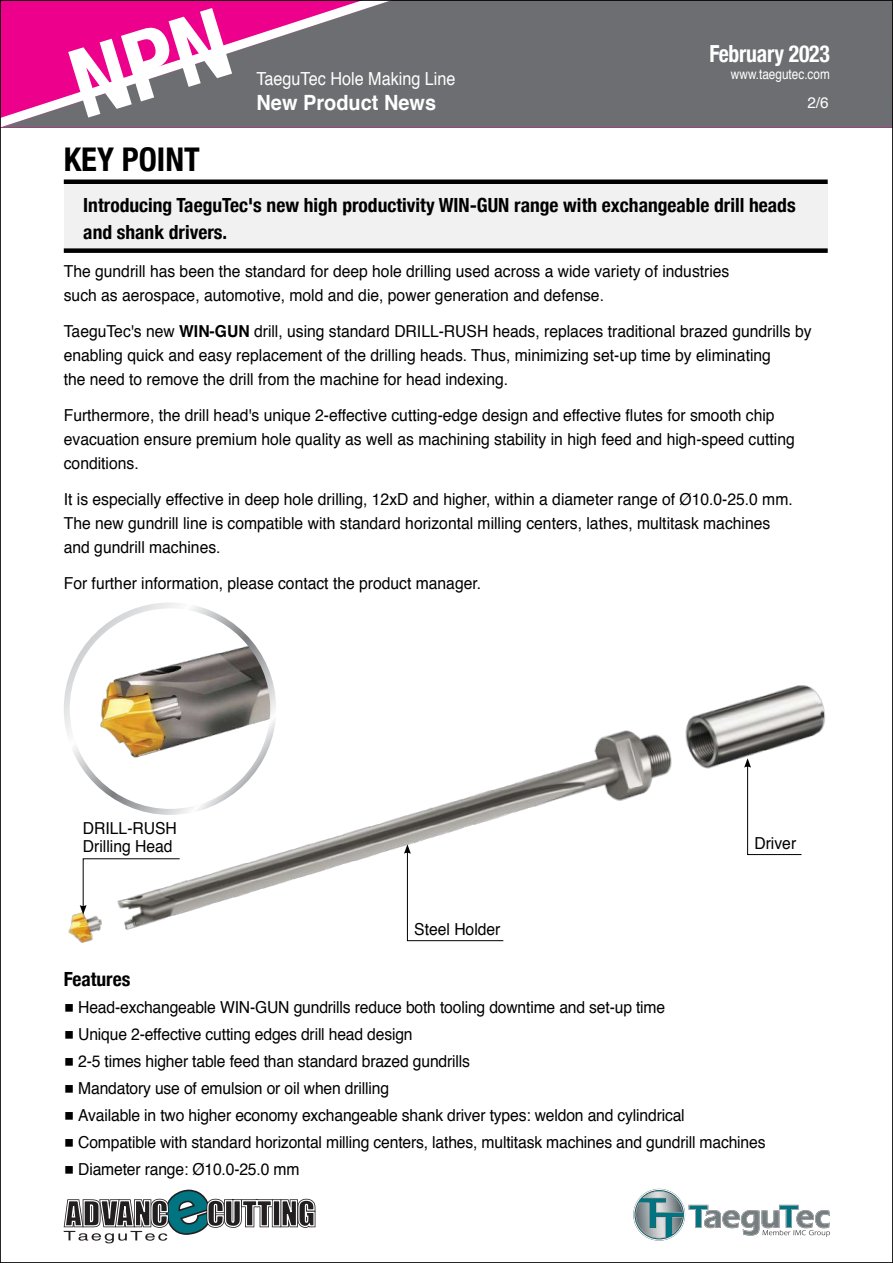
<style>
.page{position:relative;width:893px;height:1263px;background:#fff}
.page>*{position:absolute;margin:0;border:0;box-sizing:border-box;transform-origin:0 0}
.t1{font:700 condensed 32.7px "Helvetica Neue";color:#000}
.t2{font:700 condensed 23.55px "Helvetica Neue";letter-spacing:-.01em;color:#fff;scale:.92 1}
.t3{font:700 21px "Helvetica";color:#fff;scale:.95 1}
.t4{font:700 condensed 19.5px/27px "Helvetica Neue";color:#000}
.t5{font:18px "Helvetica";color:#fff;scale:.9 1}
.t6{font:16.5px/24px "Helvetica";color:#000;scale:.95 1}
.t7{font:15.3px "Helvetica";color:#fff}
.t8{font:13.8px "Helvetica";color:#fff;scale:.85 1}
.s1{font-weight:700}
</style>
<div class="page">
<div style="left:423px;top:2px;width:468px;height:126px;background:#6d6e71"></div>
<svg style="left:2px;top:2px;width:421px;height:126px;background:#9b5481"></svg>
<svg style="left:63px;top:1189px;width:253px;height:55px"></svg>
<svg style="left:633px;top:1188px;width:197px;height:53px"></svg>
<div style="left:64px;top:182px;width:764px;height:69px;background:#f1f1f2"></div>
<div style="left:64px;top:179px;width:764px;height:5px;background:#000"></div>
<div style="left:64px;top:248px;width:764px;height:5px;background:#000"></div>
<img style="left:64px;top:620px;width:762px;height:323px">
<svg style="left:80px;top:858px;width:100px;height:56px"></svg>
<svg style="left:404px;top:844px;width:100px;height:97px"></svg>
<svg style="left:744px;top:758px;width:58px;height:97px"></svg>
<img style="left:67px;top:605px;width:206px;height:207px;border-radius:103px">
<div style="left:64px;top:602px;width:212px;height:213px;border:6px solid #fff;border-radius:50%"></div>
<svg style="left:68px;top:8px;width:164px;height:110px;background:#c13c8c"></svg>
<p class="t5" style="left:256px;top:65px;width:223px">TaeguTec Hole Making Line</p>
<p class="t3" style="left:256px;top:86px;width:191px">New Product News</p>
<h2 class="t2" style="left:709px;top:34px;width:132px">February 2023</h2>
<p class="t8" style="left:731px;top:64px;width:118px">www.taegutec.com</p>
<p class="t7" style="left:807px;top:91px;width:23px">2/6</p>
<h1 class="t1" style="left:64px;top:133px;width:137px">KEY POINT</h1>
<p class="t4" style="left:83px;top:190px;width:714px">Introducing TaeguTec's new high productivity WIN-GUN range with exchangeable drill heads and shank drivers.</p>
<p class="t6" style="left:64px;top:260px;width:702px">The gundrill has been the standard for deep hole drilling used across a wide variety of industries such as aerospace, automotive, mold and die, power generation and defense.</p>
<p class="t6" style="left:64px;top:320px;width:789px">TaeguTec's new <span class="s1">WIN-GUN</span> drill, using standard DRILL-RUSH heads, replaces traditional brazed gundrills by enabling quick and easy replacement of the drilling heads. Thus, minimizing set-up time by eliminating<br>the need to remove the drill from the machine for head indexing.</p>
<p class="t6" style="left:64px;top:404px;width:771px">Furthermore, the drill head's unique 2-effective cutting-edge design and effective flutes for smooth chip evacuation ensure premium hole quality as well as machining stability in high feed and high-speed cutting conditions.</p>
<p class="t6" style="left:64px;top:488px;width:769px">It is especially effective in deep hole drilling, 12xD and higher, within a diameter range of Ø10.0-25.0 mm.<br>The new gundrill line is compatible with standard horizontal milling centers, lathes, multitask machines and gundrill machines.</p>
<p class="t6" style="left:64px;top:572px;width:441px">For further information, please contact the product manager.</p>
<p class="t6" style="left:83px;top:819px;width:100px;line-height:18px">DRILL-RUSH<br>Drilling Head</p>
<p class="t6" style="left:414px;top:918px;width:92px">Steel Holder</p>
<p class="t6" style="left:754px;top:832px;width:45px">Driver</p>
<p class="t4" style="left:64px;top:964px;width:68px">Features</p>
<p class="t6" style="left:64px;top:996px;width:635px">○ Head-exchangeable WIN-GUN gundrills reduce both tooling downtime and set-up time</p>
<p class="t6" style="left:64px;top:1023px;width:369px">○ Unique 2-effective cutting edges drill head design</p>
<p class="t6" style="left:64px;top:1050px;width:429px">○ 2-5 times higher table feed than standard brazed gundrills</p>
<p class="t6" style="left:64px;top:1077px;width:344px">○ Mandatory use of emulsion or oil when drilling</p>
<p class="t6" style="left:64px;top:1104px;width:655px">○ Available in two higher economy exchangeable shank driver types: weldon and cylindrical</p>
<p class="t6" style="left:64px;top:1131px;width:740px">○ Compatible with standard horizontal milling centers, lathes, multitask machines and gundrill machines</p>
<p class="t6" style="left:64px;top:1158px;width:250px">○ Diameter range: Ø10.0-25.0 mm</p>
</div>
